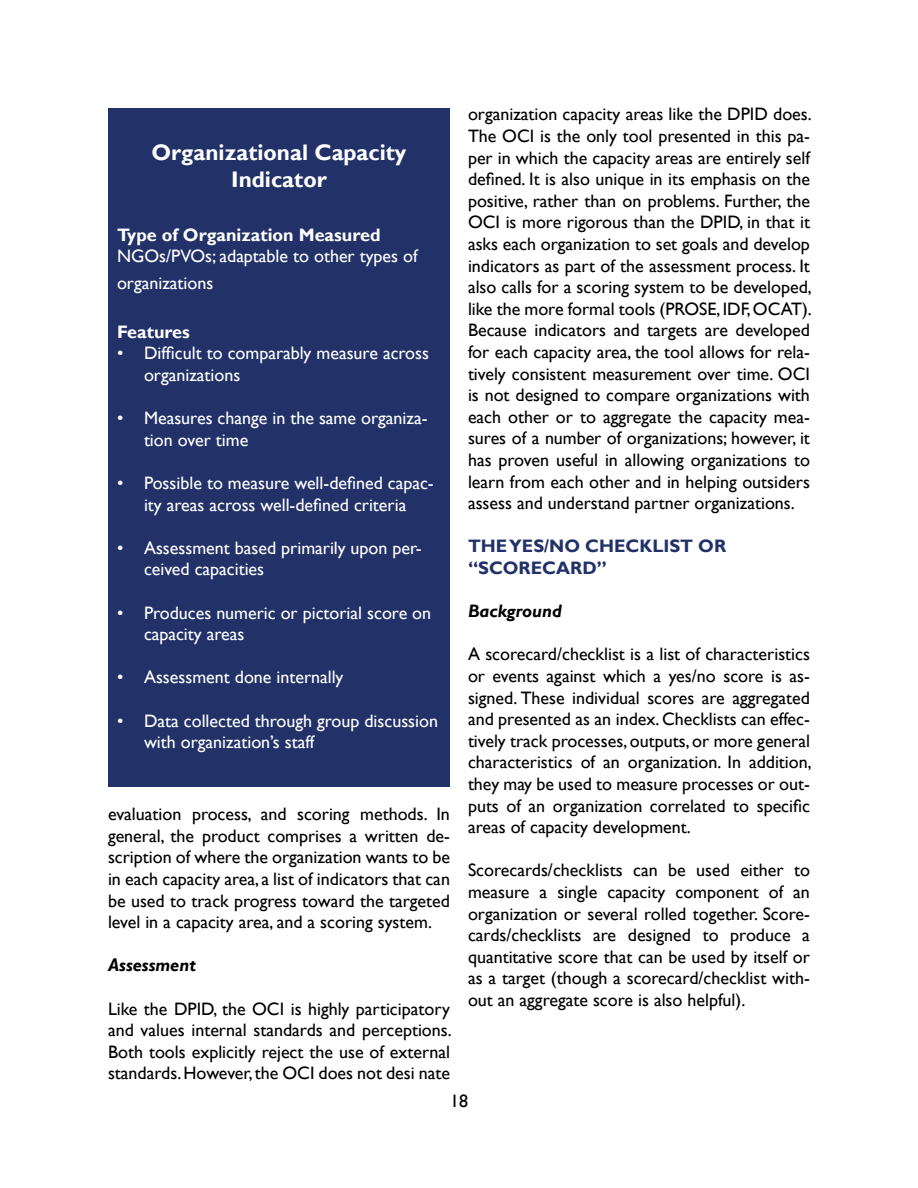
<style>
.page{position:relative;width:918px;height:1188px;background:#fff}
.page>*{position:absolute;margin:0;border:0;box-sizing:border-box;transform-origin:0 0}
.t1{font:700 22.5px/27px "Gill Sans";color:#fff;text-align:center}
.t2{font:18px/21.6px "Gill Sans";color:#000;text-align:justify}
.t3{font:18px/21.6px "Gill Sans";color:#fff}
.t4{font:700 18px "Gill Sans";color:#fff}
.t5{font:700 18px/21.6px "Gill Sans";color:#223268}
.t6{font:italic 700 18px "Gill Sans";color:#000}
</style>
<div class="page">
<div style="left:108px;top:108px;width:342px;height:679px;background:#223268"></div>
<p class="t1" style="left:152px;top:139px;width:256px">Organizational Capacity<br>Indicator</p>
<p class="t4" style="left:117px;top:224px;width:265px">Type of Organization Measured</p>
<p class="t3" style="left:117px;top:243px;width:302px;line-height:27px">NGOs/PVOs; adaptable to other types of organizations</p>
<p class="t4" style="left:117px;top:321px;width:74px">Features</p>
<p class="t3" style="left:144px;top:343px;width:287px;text-indent:-27px">• Difficult to comparably measure across organizations</p>
<p class="t3" style="left:144px;top:408px;width:285px;text-indent:-27px">• Measures change in the same organiza&shy;tion over time</p>
<p class="t3" style="left:117px;top:472px;width:318px;text-align:center">• Possible to measure well-defined capac&shy;ity areas across well-defined criteria</p>
<p class="t3" style="left:144px;top:537px;width:279px;text-indent:-27px">• Assessment based primarily upon per&shy;ceived capacities</p>
<p class="t3" style="left:144px;top:602px;width:289px;text-indent:-27px">• Produces numeric or pictorial score on capacity areas</p>
<p class="t3" style="left:117px;top:667px;width:228px">• Assessment done internally</p>
<p class="t3" style="left:144px;top:710px;width:296px;text-indent:-27px">• Data collected through group discussion with organization’s staff</p>
<p class="t2" style="left:108px;top:804px;width:344px">evaluation process, and scoring methods. In general, the product comprises a written de&shy;scription of where the organization wants to be in each capacity area, a list of indicators that can be used to track progress toward the targeted level in a capacity area, and a scoring system.</p>
<p class="t6" style="left:108px;top:955px;width:89px">Assessment</p>
<p class="t2" style="left:108px;top:998px;width:345px">Like the DPID, the OCI is highly participatory and values internal standards and perceptions.<br>Both tools explicitly reject the use of external standards. However, the OCI does not desi nate</p>
<p class="t2" style="left:468px;top:104px;width:345px">organization capacity areas like the DPID does.<br>The OCI is the only tool presented in this pa&shy;per in which the capacity areas are entirely self defined. It is also unique in its emphasis on the positive, rather than on problems. Further, the OCI is more rigorous than the DPID, in that it asks each organization to set goals and develop indicators as part of the assessment process. It also calls for a scoring system to be developed, like the more formal tools (PROSE, IDF, OCAT).<br>Because indicators and targets are developed for each capacity area, the tool allows for rela&shy;tively consistent measurement over time. OCI is not designed to compare organizations with each other or to aggregate the capacity mea&shy;sures of a number of organizations; however, it has proven useful in allowing organizations to learn from each other and in helping outsiders assess and understand partner organizations.</p>
<p class="t5" style="left:468px;top:536px;width:260px">THE YES/NO CHECKLIST OR “SCORECARD”</p>
<p class="t6" style="left:468px;top:601px;width:95px">Background</p>
<p class="t2" style="left:468px;top:644px;width:345px">A scorecard/checklist is a list of characteristics or events against which a yes/no score is as&shy;signed. These individual scores are aggregated and presented as an index. Checklists can effec&shy;tively track processes, outputs, or more general characteristics of an organization. In addition, they may be used to measure processes or out&shy;puts of an organization correlated to specific areas of capacity development.</p>
<p class="t2" style="left:468px;top:860px;width:344px">Scorecards/checklists can be used either to measure a single capacity component of an organization or several rolled together. Score&shy;cards/checklists are designed to produce a quantitative score that can be used by itself or as a target (though a scorecard/checklist with&shy;out an aggregate score is also helpful).</p>
<p class="t2" style="left:450px;top:1090px;width:19px">18</p>
</div>
